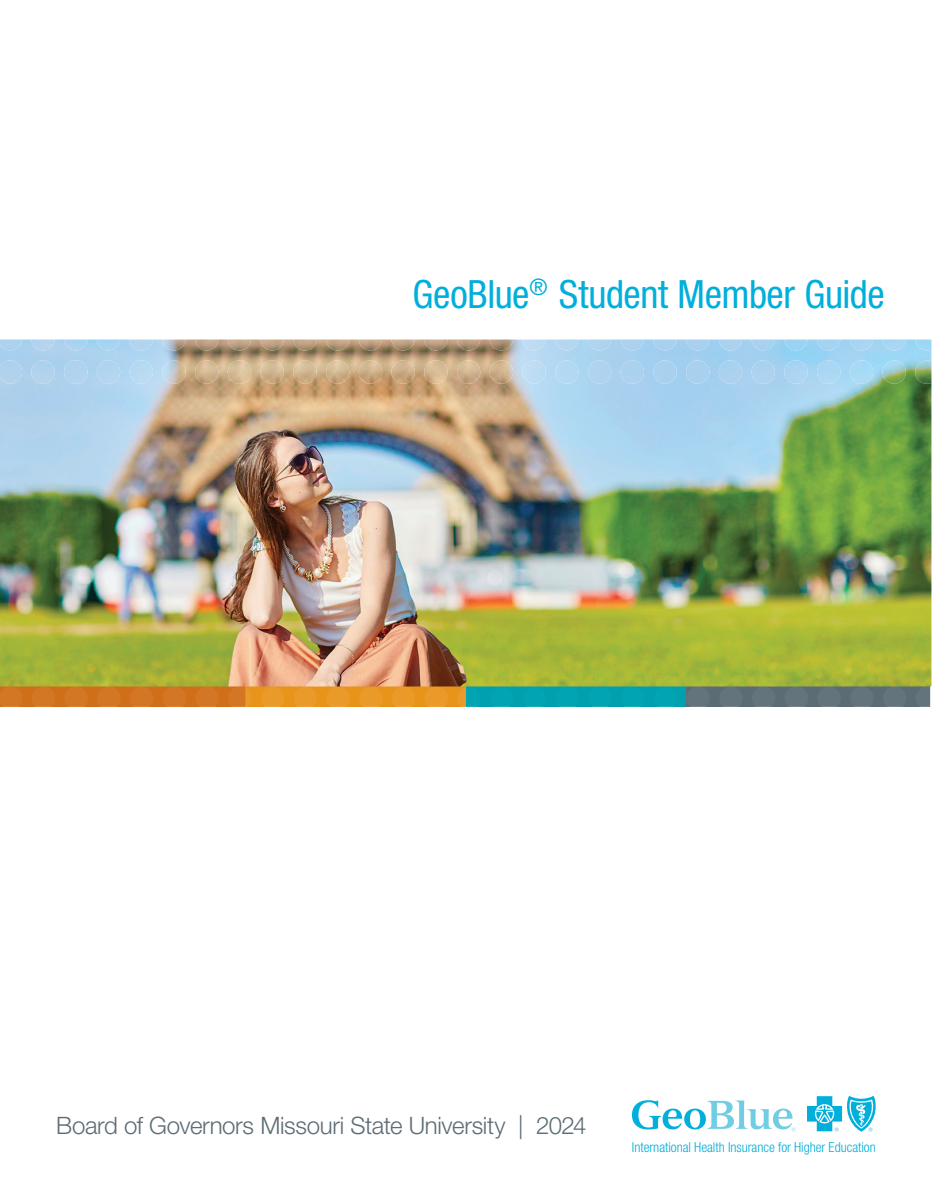
<style>
.page{position:relative;width:932px;height:1202px;background:#fff}
.page>*{position:absolute;margin:0;border:0;box-sizing:border-box;transform-origin:0 0}
.t1{font:condensed 39px "Helvetica Neue LT Std";letter-spacing:-.015em;color:#00afdb}
.t2{font:300 24px "Helvetica Neue LT Std";letter-spacing:-.015em;color:#5c6c75}
.t3{font:300 condensed 13.8px "Helvetica Neue LT Std";letter-spacing:-.005em;color:#01aed8}
</style>
<div class="page">
<svg style="left:632px;top:1100px;width:163px;height:31px"></svg>
<svg style="left:807px;top:1095px;width:68px;height:36px"></svg>
<div style="left:0;top:686px;width:245px;height:20px;background:#d06f1a"></div>
<div style="left:245px;top:686px;width:221px;height:20px;background:#e8941a"></div>
<div style="left:466px;top:686px;width:220px;height:20px;background:#00a0af"></div>
<div style="left:686px;top:686px;width:244px;height:20px;background:#5c6c75"></div>
<svg style="left:32px;top:686px;width:23px;height:21px"></svg>
<svg style="left:64px;top:686px;width:24px;height:21px"></svg>
<svg style="left:97px;top:686px;width:24px;height:21px"></svg>
<svg style="left:130px;top:686px;width:23px;height:21px"></svg>
<svg style="left:163px;top:686px;width:23px;height:21px"></svg>
<svg style="left:195px;top:686px;width:24px;height:21px"></svg>
<svg style="left:228px;top:686px;width:23px;height:21px"></svg>
<svg style="left:261px;top:686px;width:23px;height:21px"></svg>
<svg style="left:293px;top:686px;width:24px;height:21px"></svg>
<svg style="left:326px;top:686px;width:24px;height:21px"></svg>
<svg style="left:359px;top:686px;width:23px;height:21px"></svg>
<svg style="left:392px;top:686px;width:23px;height:21px"></svg>
<svg style="left:424px;top:686px;width:24px;height:21px"></svg>
<svg style="left:457px;top:686px;width:24px;height:21px"></svg>
<svg style="left:490px;top:686px;width:23px;height:21px"></svg>
<svg style="left:523px;top:686px;width:23px;height:21px"></svg>
<svg style="left:555px;top:686px;width:24px;height:21px"></svg>
<svg style="left:588px;top:686px;width:23px;height:21px"></svg>
<svg style="left:621px;top:686px;width:23px;height:21px"></svg>
<svg style="left:653px;top:686px;width:24px;height:21px"></svg>
<svg style="left:686px;top:686px;width:24px;height:21px"></svg>
<svg style="left:719px;top:686px;width:23px;height:21px"></svg>
<svg style="left:752px;top:686px;width:23px;height:21px"></svg>
<svg style="left:784px;top:686px;width:24px;height:21px"></svg>
<svg style="left:817px;top:686px;width:23px;height:21px"></svg>
<svg style="left:850px;top:686px;width:23px;height:21px"></svg>
<svg style="left:882px;top:686px;width:24px;height:21px"></svg>
<svg style="left:915px;top:686px;width:17px;height:21px"></svg>
<svg style="left:0;top:686px;width:22px;height:21px"></svg>
<img style="left:0;top:339px;width:931px;height:347px">
<img style="left:31px;top:339px;width:24px;height:11px">
<img style="left:64px;top:339px;width:23px;height:11px">
<img style="left:97px;top:339px;width:23px;height:11px">
<img style="left:129px;top:339px;width:24px;height:11px">
<img style="left:162px;top:339px;width:24px;height:11px">
<img style="left:195px;top:339px;width:23px;height:11px">
<img style="left:228px;top:339px;width:23px;height:11px">
<img style="left:260px;top:339px;width:24px;height:11px">
<img style="left:293px;top:339px;width:23px;height:11px">
<img style="left:326px;top:339px;width:23px;height:11px">
<img style="left:359px;top:339px;width:23px;height:11px">
<img style="left:391px;top:339px;width:24px;height:11px">
<img style="left:424px;top:339px;width:23px;height:11px">
<img style="left:457px;top:339px;width:23px;height:11px">
<img style="left:489px;top:339px;width:24px;height:11px">
<img style="left:522px;top:339px;width:23px;height:11px">
<img style="left:555px;top:339px;width:23px;height:11px">
<img style="left:588px;top:339px;width:23px;height:11px">
<img style="left:620px;top:339px;width:24px;height:11px">
<img style="left:653px;top:339px;width:23px;height:11px">
<img style="left:686px;top:339px;width:23px;height:11px">
<img style="left:718px;top:339px;width:24px;height:11px">
<img style="left:751px;top:339px;width:24px;height:11px">
<img style="left:784px;top:339px;width:23px;height:11px">
<img style="left:817px;top:339px;width:23px;height:11px">
<img style="left:849px;top:339px;width:24px;height:11px">
<img style="left:882px;top:339px;width:23px;height:11px">
<img style="left:915px;top:339px;width:16px;height:11px">
<img style="left:0;top:339px;width:22px;height:11px">
<img style="left:31px;top:360px;width:24px;height:24px;border-radius:12px">
<img style="left:64px;top:360px;width:23px;height:24px;border-radius:12px">
<img style="left:97px;top:360px;width:23px;height:24px;border-radius:12px">
<img style="left:129px;top:360px;width:24px;height:24px;border-radius:12px">
<img style="left:162px;top:360px;width:24px;height:24px;border-radius:12px">
<img style="left:195px;top:360px;width:23px;height:24px;border-radius:12px">
<img style="left:228px;top:360px;width:23px;height:24px;border-radius:12px">
<img style="left:260px;top:360px;width:24px;height:24px;border-radius:12px">
<img style="left:293px;top:360px;width:23px;height:24px;border-radius:12px">
<img style="left:326px;top:360px;width:23px;height:24px;border-radius:12px">
<img style="left:358px;top:360px;width:24px;height:24px;border-radius:12px">
<img style="left:391px;top:360px;width:24px;height:24px;border-radius:12px">
<img style="left:424px;top:360px;width:23px;height:24px;border-radius:12px">
<img style="left:457px;top:360px;width:23px;height:24px;border-radius:12px">
<img style="left:489px;top:360px;width:24px;height:24px;border-radius:12px">
<img style="left:522px;top:360px;width:24px;height:24px;border-radius:12px">
<img style="left:555px;top:360px;width:23px;height:24px;border-radius:12px">
<img style="left:588px;top:360px;width:23px;height:24px;border-radius:12px">
<img style="left:620px;top:360px;width:24px;height:24px;border-radius:12px">
<img style="left:653px;top:360px;width:23px;height:24px;border-radius:12px">
<img style="left:686px;top:360px;width:23px;height:24px;border-radius:12px">
<img style="left:718px;top:360px;width:24px;height:24px;border-radius:12px">
<img style="left:751px;top:360px;width:24px;height:24px;border-radius:12px">
<img style="left:784px;top:360px;width:23px;height:24px;border-radius:12px">
<img style="left:817px;top:360px;width:23px;height:24px;border-radius:12px">
<img style="left:849px;top:360px;width:24px;height:24px;border-radius:12px">
<img style="left:882px;top:360px;width:23px;height:24px;border-radius:12px">
<svg style="left:931px;top:361px;width:1px;height:22px"></svg>
<img style="left:915px;top:360px;width:16px;height:24px">
<img style="left:0;top:360px;width:22px;height:24px">
<h1 class="t1" style="left:412px;top:272px;width:474px">GeoBlue<sup>®</sup> Student Member Guide</h1>
<h2 class="t2" style="left:56px;top:1110px;width:531px">Board of Governors Missouri State University | 2024</h2>
<p class="t3" style="left:632px;top:1139px;width:245px">International Health Insurance for Higher Education</p>
</div>
